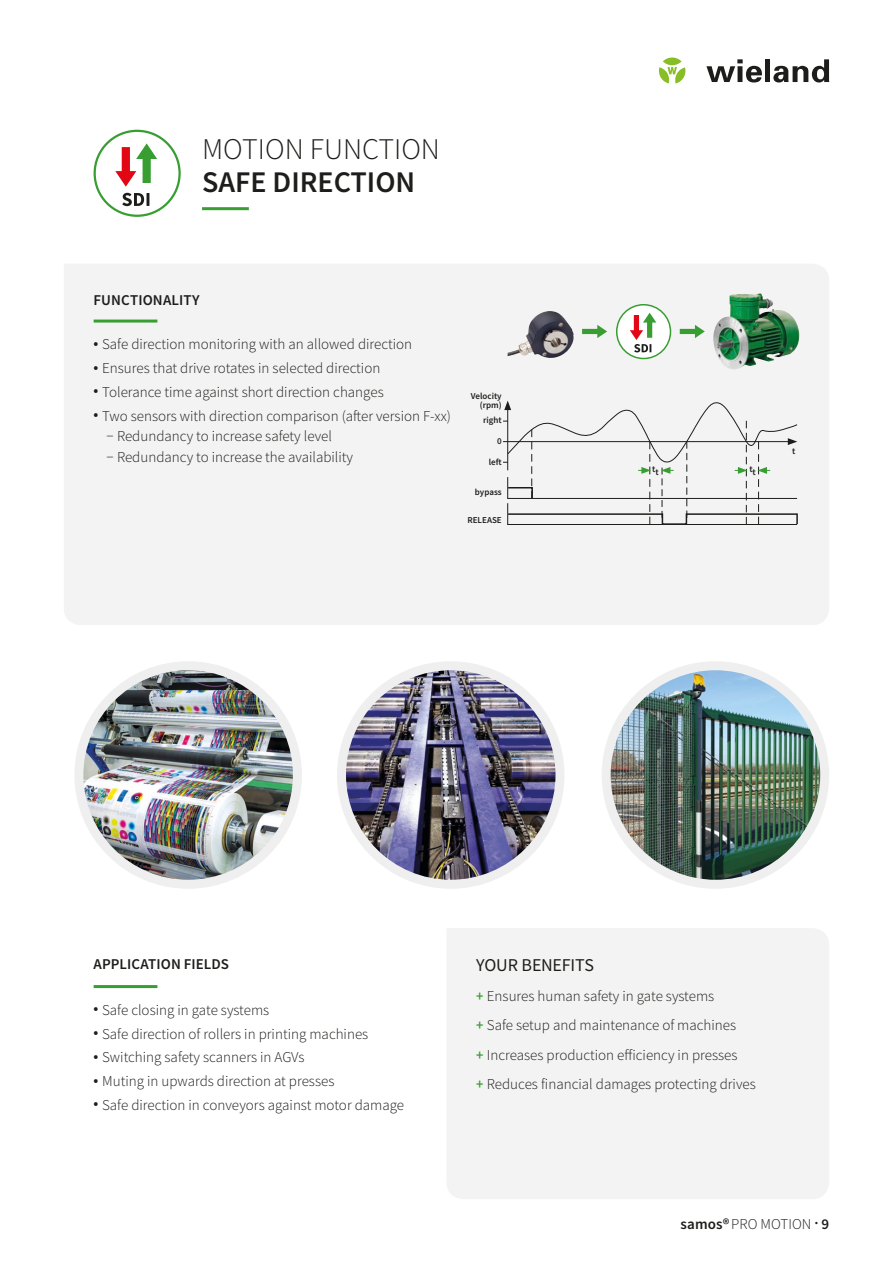
<style>
.page{position:relative;width:893px;height:1263px;background:#fff}
.page>*{position:absolute;margin:0;border:0;box-sizing:border-box;transform-origin:0 0}
.t1{font:300 30px "Source Sans Pro";color:#1d1d1b}
.t2{font:600 30px "Source Sans Pro";color:#1d1d1b}
.t3{font:18px "Source Sans Pro";letter-spacing:-.01em;color:#1d1d1b}
.t4{font:300 15px/29.5px "Source Sans Pro";color:#1d1d1b}
.t5{font:600 15px "Source Sans Pro";letter-spacing:.005em;color:#1d1d1b}
.t6{font:600 9px/9px "Source Sans Pro";color:#1d1d1b;text-align:right}
.s1{font-weight:600}
.s2{font-weight:600;color:#389e32}
</style>
<div class="page">
<div style="left:447px;top:928px;width:382px;height:271px;background:#f3f3f3"></div>
<div style="left:64px;top:264px;width:765px;height:361px;background:#f3f3f3"></div>
<hr style="left:94px;top:320px;width:63px;height:3px;background:#389e32">
<hr style="left:94px;top:985px;width:63px;height:3px;background:#389e32">
<img style="left:79px;top:666px;width:218px;height:218px;border-radius:109px">
<div style="left:74px;top:661px;width:228px;height:228px;border:9px solid #f0efef;border-radius:50%"></div>
<img style="left:606px;top:666px;width:219px;height:218px;border-radius:109px">
<div style="left:602px;top:661px;width:227px;height:228px;border:9px solid #f0efef;border-radius:50%"></div>
<img style="left:341px;top:666px;width:219px;height:218px;border-radius:109px">
<div style="left:337px;top:661px;width:227px;height:228px;border:9px solid #f0efef;border-radius:50%"></div>
<hr style="left:202px;top:207px;width:47px;height:3px;background:#389e32">
<img style="left:713px;top:293px;width:86px;height:78px">
<img style="left:508px;top:311px;width:66px;height:49px">
<div style="left:94px;top:130px;width:87px;height:87px;border:2px solid #389e32;border-radius:50%"></div>
<svg style="left:115px;top:143px;width:42px;height:44px"></svg>
<svg style="left:122px;top:193px;width:27px;height:13px"></svg>
<div style="left:617px;top:305px;width:53px;height:53px;background:#fff;border-radius:50%"></div>
<div style="left:616px;top:304px;width:55px;height:55px;border:2px solid #389e32;border-radius:50%"></div>
<svg style="left:630px;top:313px;width:26px;height:39px"></svg>
<svg style="left:503px;top:393px;width:296px;height:133px"></svg>
<svg style="left:582px;top:325px;width:25px;height:13px"></svg>
<svg style="left:680px;top:325px;width:25px;height:13px"></svg>
<div style="left:663px;top:58px;width:18px;height:7px;background:#87bd25;border-radius:50%"></div>
<svg style="left:659px;top:67px;width:27px;height:17px"></svg>
<svg style="left:706px;top:59px;width:56px;height:23px"></svg>
<div style="left:765px;top:59px;width:5px;height:23px;background:#1d1d1b"></div>
<svg style="left:773px;top:59px;width:56px;height:23px"></svg>
<h1 class="t1" style="left:202px;top:131px;width:239px">MOTION FUNCTION</h1>
<h1 class="t2" style="left:202px;top:162px;width:215px">SAFE DIRECTION</h1>
<p class="t5" style="left:94px;top:290px;width:108px">FUNCTIONALITY</p>
<p class="t4" style="left:94px;top:330px;width:320px"><span class="s1">•</span> Safe direction monitoring with an allowed direction</p>
<p class="t4" style="left:94px;top:353px;width:288px"><span class="s1">•</span> Ensures that drive rotates in selected direction</p>
<p class="t4" style="left:94px;top:377px;width:292px"><span class="s1">•</span> Tolerance time against short direction changes</p>
<p class="t4" style="left:106px;top:405px;width:346px;line-height:20.7px;text-indent:-13px"><span class="s1">•</span> Two sensors with direction comparison (after version F-xx) − Redundancy to increase safety level<br>− Redundancy to increase the availability</p>
<p class="t6" style="left:471px;top:391px;width:32px">Velocity (rpm)</p>
<p class="t6" style="left:483px;top:415px;width:20px">right</p>
<p class="t6" style="left:497px;top:436px;width:6px">0</p>
<p class="t6" style="left:489px;top:457px;width:15px">left</p>
<p class="t6" style="left:475px;top:488px;width:28px">bypass</p>
<p class="t6" style="left:467px;top:515px;width:36px">RELEASE</p>
<p class="t6" style="left:652px;top:466px;width:8px">tt</p>
<p class="t6" style="left:749px;top:466px;width:8px">tt</p>
<p class="t6" style="left:792px;top:446px;width:5px">t</p>
<p class="t5" style="left:94px;top:954px;width:137px">APPLICATION FIELDS</p>
<p class="t4" style="left:94px;top:995px;width:177px"><span class="s1">•</span> Safe closing in gate systems</p>
<p class="t4" style="left:94px;top:1019px;width:276px"><span class="s1">•</span> Safe direction of rollers in printing machines</p>
<p class="t4" style="left:94px;top:1042px;width:212px"><span class="s1">•</span> Switching safety scanners in AGVs</p>
<p class="t4" style="left:94px;top:1066px;width:242px"><span class="s1">•</span> Muting in upwards direction at presses</p>
<p class="t4" style="left:94px;top:1090px;width:312px"><span class="s1">•</span> Safe direction in conveyors against motor damage</p>
<p class="t3" style="left:476px;top:954px;width:119px">YOUR BENEFITS</p>
<p class="t4" style="left:476px;top:981px;width:281px"><span class="s2">+</span> Ensures human safety in gate systems<br><span class="s2">+</span> Safe setup and maintenance of machines<br><span class="s2">+</span> Increases production efficiency in presses<br><span class="s2">+</span> Reduces financial damages protecting drives</p>
<p class="t4" style="left:681px;top:1209px;width:150px"><span class="s1">samos®</span>PRO MOTION <sup>.</sup> <span class="s1">9</span></p>
</div>
